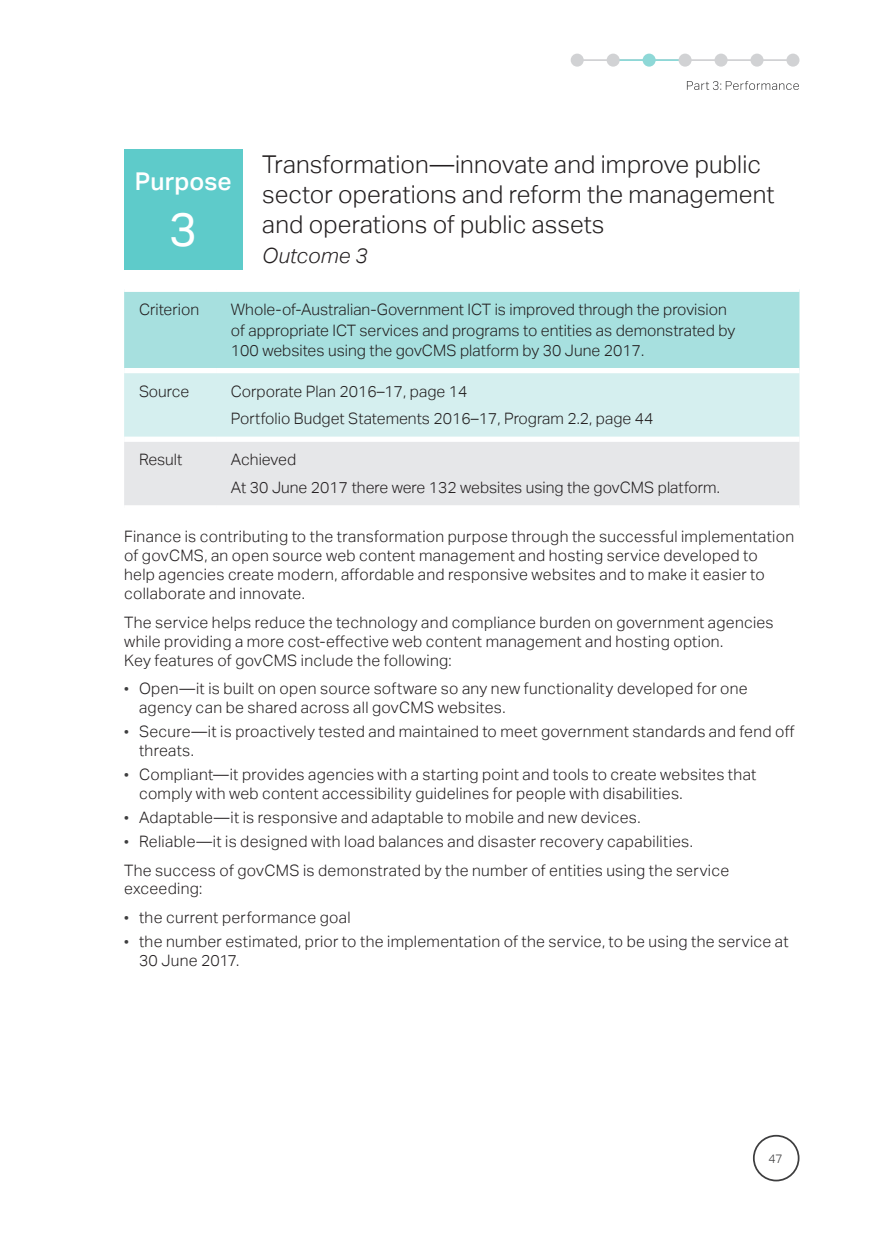
<style>
.page{position:relative;width:874px;height:1241px;background:#fff}
.page>*{position:absolute;margin:0;border:0;box-sizing:border-box;transform-origin:0 0}
.t1{font:47.25px "Aktiv Grotesk";color:#fff}
.t2{font:300 24.5px/29.8px "Aktiv Grotesk";letter-spacing:.005em;color:#231f20}
.t3{font:500 24.5px "Aktiv Grotesk";color:#fff}
.t4{font:italic 300 21px "Aktiv Grotesk";color:#231f20}
.Body_Copy{font:300 15.75px/18.9px "Aktiv Grotesk";letter-spacing:.02em;color:#231f20}
.Table_text{font:300 15.75px/20.1px "Aktiv Grotesk";color:#231f20}
.t5{font:300 12.25px "Aktiv Grotesk";color:#3e3e3f}
.s1{font-size:14px;color:#3e3e3f}
</style>
<div class="page">
<div style="left:752px;top:1134px;width:47px;height:47px;border:2px solid #3e3e3f;border-radius:50%"></div>
<svg style="left:686px;top:81px;width:112px;height:9px"></svg>
<hr style="left:577px;top:59px;width:215px;height:2px;background:#d1d2d4">
<hr style="left:613px;top:59px;width:71px;height:2px;background:#8ed8d7">
<div style="left:570px;top:54px;width:13px;height:13px;background:#d1d2d4;border-radius:50%"></div>
<div style="left:606px;top:54px;width:13px;height:13px;background:#d1d2d4;border-radius:50%"></div>
<div style="left:642px;top:54px;width:13px;height:13px;background:#8ed8d7;border-radius:50%"></div>
<div style="left:678px;top:54px;width:13px;height:13px;background:#d1d2d4;border-radius:50%"></div>
<div style="left:714px;top:54px;width:13px;height:13px;background:#d1d2d4;border-radius:50%"></div>
<div style="left:750px;top:54px;width:13px;height:13px;background:#d1d2d4;border-radius:50%"></div>
<div style="left:786px;top:54px;width:13px;height:13px;background:#d1d2d4;border-radius:50%"></div>
<div style="left:124px;top:149px;width:118px;height:121px;background:#5ecbca"></div>
<div style="left:124px;top:292px;width:675px;height:76px;background:#a7e0df"></div>
<div style="left:124px;top:373px;width:675px;height:63px;background:#d5efef"></div>
<div style="left:124px;top:442px;width:675px;height:63px;background:#e6e7e9"></div>
<p class="t3" style="left:135px;top:167px;width:98px">Purpose</p>
<p class="t1" style="left:169px;top:202px;width:29px">3</p>
<p class="t2" style="left:262px;top:150px;width:513px">Transformation—innovate and improve public sector operations and reform the management and operations of public assets</p>
<p class="t4" style="left:262px;top:243px;width:107px">Outcome 3</p>
<p class="Table_text" style="left:139px;top:300px;width:62px">Criterion</p>
<p class="Table_text" style="left:231px;top:300px;width:505px">Whole-of-Australian-Government ICT is improved through the provision of appropriate ICT services and programs to entities as demonstrated by<br>100 websites using the govCMS platform by 30 June 2017.</p>
<p class="Table_text" style="left:139px;top:381px;width:52px">Source</p>
<p class="Table_text" style="left:231px;top:381px;width:238px">Corporate Plan 2016–17, page 14</p>
<p class="Table_text" style="left:231px;top:409px;width:424px">Portfolio Budget Statements 2016–17, Program 2.2, page 44</p>
<p class="Table_text" style="left:139px;top:450px;width:45px">Result</p>
<p class="Table_text" style="left:231px;top:450px;width:67px">Achieved</p>
<p class="Table_text" style="left:231px;top:477px;width:490px">At 30 June 2017 there were 132 websites using the govCMS platform.</p>
<p class="Body_Copy" style="left:124px;top:527px;width:671px">Finance is contributing to the transformation purpose through the successful implementation of govCMS, an open source web content management and hosting service developed to<br>help agencies create modern, affordable and responsive websites and to make it easier to collaborate and innovate.</p>
<p class="Body_Copy" style="left:124px;top:613px;width:650px">The service helps reduce the technology and compliance burden on government agencies while providing a more cost-effective web content management and hosting option.<br>Key features of govCMS include the following:</p>
<p class="Body_Copy" style="left:139px;top:679px;width:610px;text-indent:-15px"><span class="s1">•</span> Open—it is built on open source software so any new functionality developed for one agency can be shared across all govCMS websites.</p>
<p class="Body_Copy" style="left:139px;top:722px;width:656px;text-indent:-15px"><span class="s1">•</span> Secure—it is proactively tested and maintained to meet government standards and fend off threats.</p>
<p class="Body_Copy" style="left:139px;top:765px;width:618px;text-indent:-15px"><span class="s1">•</span> Compliant—it provides agencies with a starting point and tools to create websites that comply with web content accessibility guidelines for people with disabilities.</p>
<p class="Body_Copy" style="left:124px;top:807px;width:517px"><span class="s1">•</span> Adaptable—it is responsive and adaptable to mobile and new devices.</p>
<p class="Body_Copy" style="left:124px;top:831px;width:570px"><span class="s1">•</span> Reliable—it is designed with load balances and disaster recovery capabilities.</p>
<p class="Body_Copy" style="left:124px;top:860px;width:606px">The success of govCMS is demonstrated by the number of entities using the service exceeding:</p>
<p class="Body_Copy" style="left:124px;top:908px;width:228px"><span class="s1">•</span> the current performance goal</p>
<p class="Body_Copy" style="left:139px;top:932px;width:650px;text-indent:-15px"><span class="s1">•</span> the number estimated, prior to the implementation of the service, to be using the service at<br>30 June 2017.</p>
<p class="t5" style="left:768px;top:1150px;width:16px">47</p>
</div>
